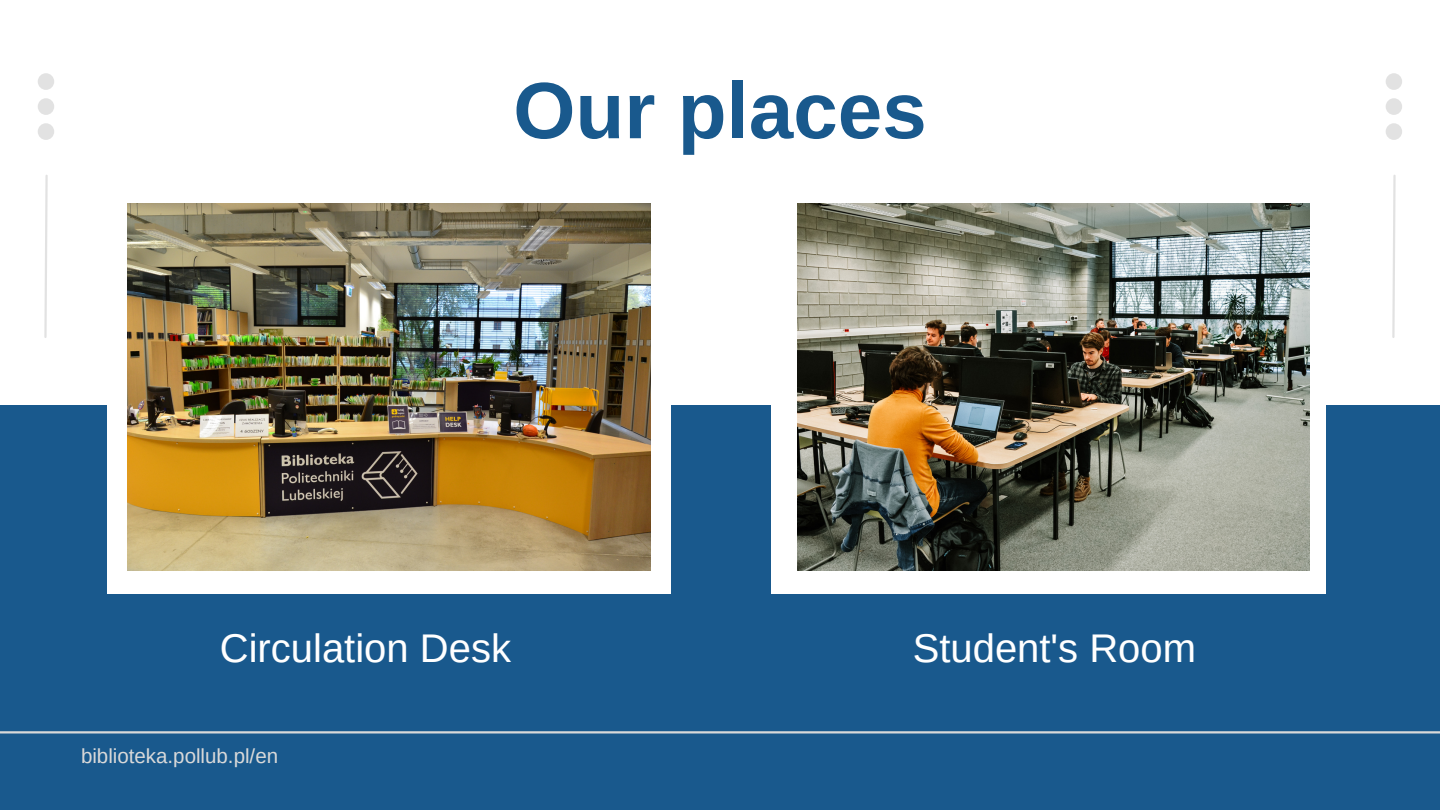
<style>
.page{position:relative;width:1440px;height:810px;background:#fff}
.page>*{position:absolute;margin:0;border:0;box-sizing:border-box;transform-origin:0 0}
.t1{font:700 80px "Arimo";color:#19598d}
.t2{font:40px "Arimo";color:#fff}
.t3{font:20.5px "Arimo";color:#d9d9d9}
</style>
<div class="page">
<div style="left:0;top:405px;width:1440px;height:405px;background:#19598d"></div>
<div style="left:771px;top:384px;width:555px;height:210px;background:#fff"></div>
<img style="left:798px;top:204px;width:512px;height:367px">
<div style="left:107px;top:236px;width:564px;height:358px;background:#fff"></div>
<img style="left:128px;top:204px;width:523px;height:367px">
<hr style="left:0;top:731px;width:1440px;height:2px;background:#d9d9d9">
<svg style="left:38px;top:73px;width:16px;height:67px"></svg>
<svg style="left:1386px;top:73px;width:16px;height:67px"></svg>
<svg style="left:44px;top:175px;width:4px;height:163px"></svg>
<svg style="left:1392px;top:175px;width:4px;height:163px"></svg>
<h1 class="t1" style="left:513px;top:66px;width:415px">Our places</h1>
<p class="t2" style="left:220px;top:626px;width:293px">Circulation Desk</p>
<p class="t2" style="left:913px;top:626px;width:285px">Student's Room</p>
<p class="t3" style="left:81px;top:745px;width:199px">biblioteka.pollub.pl/en</p>
</div>
